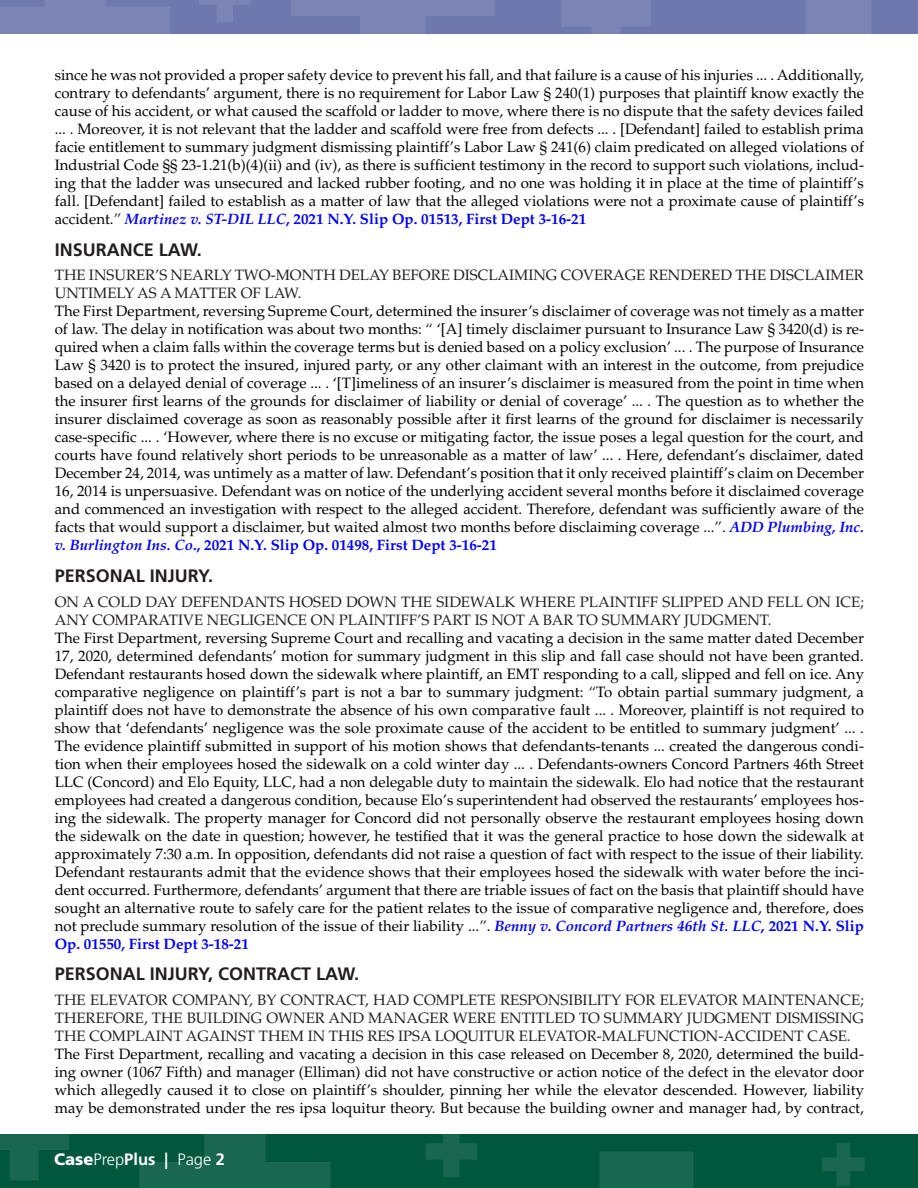
<style>
.page{position:relative;width:918px;height:1188px;background:#fff}
.page>*{position:absolute;margin:0;border:0;box-sizing:border-box;transform-origin:0 0}
.area_of_law{font:700 18px "Frutiger";color:#231f20}
.t1{font:300 16.5px "Frutiger";color:#fff}
.Body_Copy{font:15px/18px "Palatino";color:#000;text-align:justify}
.Body_Copy-2{font:15px/18px "Palatino";color:#231f20}
.s1{color:#231f20}
.s2{font-weight:700;font-style:italic;color:#00f}
.s3{font-weight:700;color:#00f}
.s4{font-weight:900}
.s5{font-weight:700}
</style>
<div class="page">
<div style="left:0;top:0;width:918px;height:33px;background:#6e77ae"></div>
<div style="left:0;top:1134px;width:918px;height:54px;background:#00573c"></div>
<svg style="left:291px;top:0;width:204px;height:34px"></svg>
<svg style="left:737px;top:0;width:181px;height:34px"></svg>
<div style="left:599px;top:1152px;width:95px;height:36px;background:#19674f"></div>
<svg style="left:561px;top:0;width:90px;height:34px"></svg>
<svg style="left:0;top:1134px;width:69px;height:46px"></svg>
<svg style="left:199px;top:0;width:51px;height:22px"></svg>
<svg style="left:426px;top:1134px;width:51px;height:43px"></svg>
<svg style="left:822px;top:1143px;width:43px;height:43px"></svg>
<svg style="left:0;top:0;width:170px;height:34px"></svg>
<svg style="left:139px;top:1134px;width:191px;height:54px"></svg>
<p class="Body_Copy" style="left:55px;top:66px;width:811px">since he was not provided a proper safety device to prevent his fall, and that failure is a cause of his injuries ... . Additionally, contrary to defendants’ argument, there is no requirement for Labor Law § 240(1) purposes that plaintiff know exactly the cause of his accident, or what caused the scaffold or ladder to move, where there is no dispute that the safety devices failed ... . Moreover, it is not relevant that the ladder and scaffold were free from defects ... . [Defendant] failed to establish prima facie entitlement to summary judgment dismissing plaintiff’s Labor Law § 241(6) claim predicated on alleged violations of Industrial Code §§ 23-1.21(b)(4)(ii) and (iv), as there is sufficient testimony in the record to support such violations, includ&shy;ing that the ladder was unsecured and lacked rubber footing, and no one was holding it in place at the time of plaintiff’s fall. [Defendant] failed to establish as a matter of law that the alleged violations were not a proximate cause of plaintiff’s accident.<span class="s1">”</span> <span class="s2">Martinez v. ST-DIL LLC</span><span class="s3">, 2021 N.Y. Slip Op. 01513, First Dept 3-16-21</span></p>
<p class="area_of_law" style="left:55px;top:239px;width:149px">INSURANCE LAW.</p>
<p class="Body_Copy-2" style="left:55px;top:267px;width:811px">THE INSURER’S NEARLY TWO-MONTH DELAY BEFORE DISCLAIMING COVERAGE RENDERED THE DISCLAIMER<br>UNTIMELY AS A MATTER OF LAW.</p>
<p class="Body_Copy" style="left:55px;top:303px;width:811px">The First Department, reversing Supreme Court, determined the insurer’s disclaimer of coverage was not timely as a matter of law. The delay in notification was about two months: <span class="s1">“</span> ‘[A] timely disclaimer pursuant to Insurance Law § 3420(d) is re&shy;quired when a claim falls within the coverage terms but is denied based on a policy exclusion’ ... . The purpose of Insurance Law § 3420 is to protect the insured, injured party, or any other claimant with an interest in the outcome, from prejudice based on a delayed denial of coverage ... . ‘[T]imeliness of an insurer’s disclaimer is measured from the point in time when the insurer first learns of the grounds for disclaimer of liability or denial of coverage’ ... . The question as to whether the insurer disclaimed coverage as soon as reasonably possible after it first learns of the ground for disclaimer is necessarily case-specific ... . ‘However, where there is no excuse or mitigating factor, the issue poses a legal question for the court, and courts have found relatively short periods to be unreasonable as a matter of law’ ... . Here, defendant’s disclaimer, dated December 24, 2014, was untimely as a matter of law. Defendant’s position that it only received plaintiff’s claim on December 16, 2014 is unpersuasive. Defendant was on notice of the underlying accident several months before it disclaimed coverage and commenced an investigation with respect to the alleged accident. Therefore, defendant was sufficiently aware of the facts that would support a disclaimer, but waited almost two months before disclaiming coverage ...<span class="s1">”</span>. <span class="s2">ADD Plumbing, Inc. v. Burlington Ins. Co</span><span class="s3">., 2021 N.Y. Slip Op. 01498, First Dept 3-16-21</span></p>
<p class="area_of_law" style="left:55px;top:565px;width:160px">PERSONAL INJURY.</p>
<p class="Body_Copy-2" style="left:55px;top:593px;width:811px">ON A COLD DAY DEFENDANTS HOSED DOWN THE SIDEWALK WHERE PLAINTIFF SLIPPED AND FELL ON ICE;<br>ANY COMPARATIVE NEGLIGENCE ON PLAINTIFF’S PART IS NOT A BAR TO SUMMARY JUDGMENT.</p>
<p class="Body_Copy" style="left:55px;top:629px;width:811px">The First Department, reversing Supreme Court and recalling and vacating a decision in the same matter dated December 17, 2020, determined defendants’ motion for summary judgment in this slip and fall case should not have been granted.<br>Defendant restaurants hosed down the sidewalk where plaintiff, an EMT responding to a call, slipped and fell on ice. Any comparative negligence on plaintiff’s part is not a bar to summary judgment: <span class="s1">“</span>To obtain partial summary judgment, a plaintiff does not have to demonstrate the absence of his own comparative fault ... . Moreover, plaintiff is not required to show that ‘defendants’ negligence was the sole proximate cause of the accident to be entitled to summary judgment’ ... .<br>The evidence plaintiff submitted in support of his motion shows that defendants-tenants ... created the dangerous condi&shy;tion when their employees hosed the sidewalk on a cold winter day ... . Defendants-owners Concord Partners 46th Street LLC (Concord) and Elo Equity, LLC, had a non delegable duty to maintain the sidewalk. Elo had notice that the restaurant employees had created a dangerous condition, because Elo’s superintendent had observed the restaurants’ employees hos&shy;ing the sidewalk. The property manager for Concord did not personally observe the restaurant employees hosing down the sidewalk on the date in question; however, he testified that it was the general practice to hose down the sidewalk at approximately 7:30 a.m. In opposition, defendants did not raise a question of fact with respect to the issue of their liability.<br>Defendant restaurants admit that the evidence shows that their employees hosed the sidewalk with water before the inci&shy;dent occurred. Furthermore, defendants’ argument that there are triable issues of fact on the basis that plaintiff should have sought an alternative route to safely care for the patient relates to the issue of comparative negligence and, therefore, does not preclude summary resolution of the issue of their liability ...<span class="s1">”</span>. <span class="s2">Benny v. Concord Partners 46th St. LLC</span><span class="s3">, 2021 N.Y. Slip Op. 01550, First Dept 3-18-21</span></p>
<p class="area_of_law" style="left:55px;top:963px;width:306px">PERSONAL INJURY, CONTRACT LAW.</p>
<p class="Body_Copy-2" style="left:55px;top:991px;width:811px;text-align:justify">THE ELEVATOR COMPANY, BY CONTRACT, HAD COMPLETE RESPONSIBILITY FOR ELEVATOR MAINTENANCE; THEREFORE, THE BUILDING OWNER AND MANAGER WERE ENTITLED TO SUMMARY JUDGMENT DISMISSING THE COMPLAINT AGAINST THEM IN THIS RES IPSA LOQUITUR ELEVATOR-MALFUNCTION-ACCIDENT CASE.</p>
<p class="Body_Copy" style="left:55px;top:1045px;width:811px">The First Department, recalling and vacating a decision in this case released on December 8, 2020, determined the build&shy;ing owner (1067 Fifth) and manager (Elliman) did not have constructive or action notice of the defect in the elevator door which allegedly caused it to close on plaintiff’s shoulder, pinning her while the elevator descended. However, liability may be demonstrated under the res ipsa loquitur theory. But because the building owner and manager had, by contract,</p>
<p class="t1" style="left:54px;top:1150px;width:173px"><span class="s4">Case</span>Prep<span class="s5">Plus |</span> Page <span class="s5">2</span></p>
</div>
